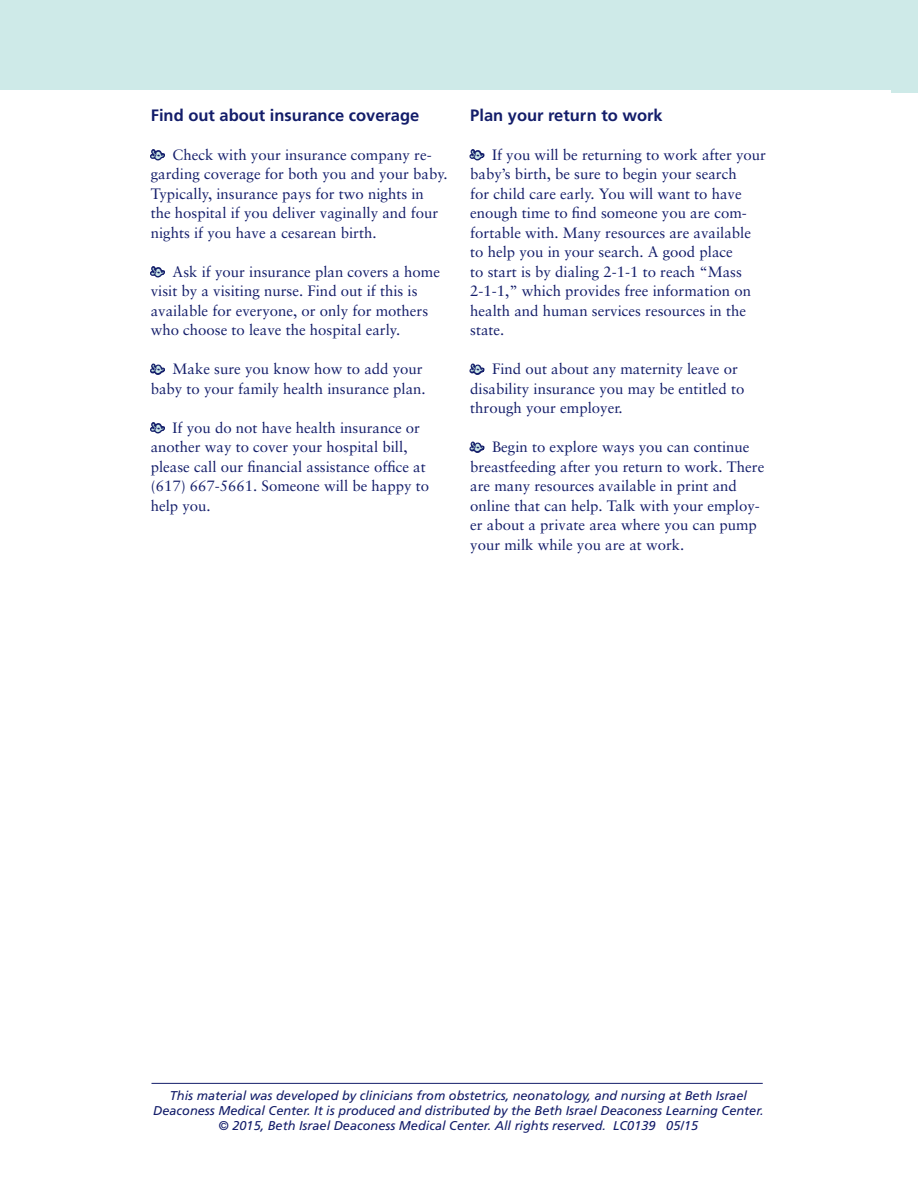
<style>
.page{position:relative;width:918px;height:1188px;background:#fff}
.page>*{position:absolute;margin:0;border:0;box-sizing:border-box;transform-origin:0 0}
.Subhead_1{font:700 16.5px "Frutiger";color:#131d6a}
.Body_text{font:15px/19.5px "Sabon";color:#131d6a}
.Body_text-2{font:italic 12.75px/15px "Frutiger";color:#131d6a;text-align:center}
</style>
<div class="page">
<div style="left:891px;top:0;width:27px;height:92px;background:#ceeae8"></div>
<div style="left:0;top:0;width:918px;height:90px;background:#ceeae8"></div>
<hr style="left:152px;top:1083px;width:611px;height:1px;background:#131d6a">
<svg style="left:150px;top:149px;width:15px;height:12px"></svg>
<svg style="left:150px;top:266px;width:15px;height:12px"></svg>
<svg style="left:150px;top:363px;width:15px;height:12px"></svg>
<svg style="left:150px;top:422px;width:15px;height:12px"></svg>
<svg style="left:469px;top:149px;width:16px;height:12px"></svg>
<svg style="left:469px;top:363px;width:16px;height:12px"></svg>
<svg style="left:469px;top:441px;width:16px;height:12px"></svg>
<p class="Subhead_1" style="left:151px;top:105px;width:270px">Find out about insurance coverage</p>
<p class="Body_text" style="left:151px;top:145px;width:298px;text-indent:22px">Check with your insurance company re&shy;garding coverage for both you and your baby.<br>Typically, insurance pays for two nights in the hospital if you deliver vaginally and four nights if you have a cesarean birth.</p>
<p class="Body_text" style="left:151px;top:262px;width:291px;text-indent:22px">Ask if your insurance plan covers a home visit by a visiting nurse. Find out if this is available for everyone, or only for mothers who choose to leave the hospital early.</p>
<p class="Body_text" style="left:151px;top:359px;width:277px;text-align:right">Make sure you know how to add your baby to your family health insurance plan.</p>
<p class="Body_text" style="left:151px;top:418px;width:280px;text-indent:22px">If you do not have health insurance or another way to cover your hospital bill, please call our financial assistance office at (617) 667-5661. Someone will be happy to help you.</p>
<p class="Subhead_1" style="left:470px;top:105px;width:194px">Plan your return to work</p>
<p class="Body_text" style="left:470px;top:145px;width:297px;text-indent:22px">If you will be returning to work after your baby’s birth, be sure to begin your search<br>for child care early. You will want to have enough time to find someone you are com&shy;fortable with. Many resources are available to help you in your search. A good place<br>to start is by dialing 2-1-1 to reach “Mass 2-1-1,” which provides free information on health and human services resources in the state.</p>
<p class="Body_text" style="left:470px;top:359px;width:276px;text-indent:22px">Find out about any maternity leave or disability insurance you may be entitled to through your employer.</p>
<p class="Body_text" style="left:470px;top:437px;width:296px;text-indent:22px">Begin to explore ways you can continue breastfeeding after you return to work. There are many resources available in print and online that can help. Talk with your employ&shy;er about a private area where you can pump your milk while you are at work.</p>
<p class="Body_text-2" style="left:153px;top:1088px;width:612px">This material was developed by clinicians from obstetrics, neonatology, and nursing at Beth Israel<br>Deaconess Medical Center. It is produced and distributed by the Beth Israel Deaconess Learning Center.</p>
<p class="Body_text-2" style="left:219px;top:1118px;width:481px">© 2015, Beth Israel Deaconess Medical Center. All rights reserved. LC0139 05/15</p>
</div>
